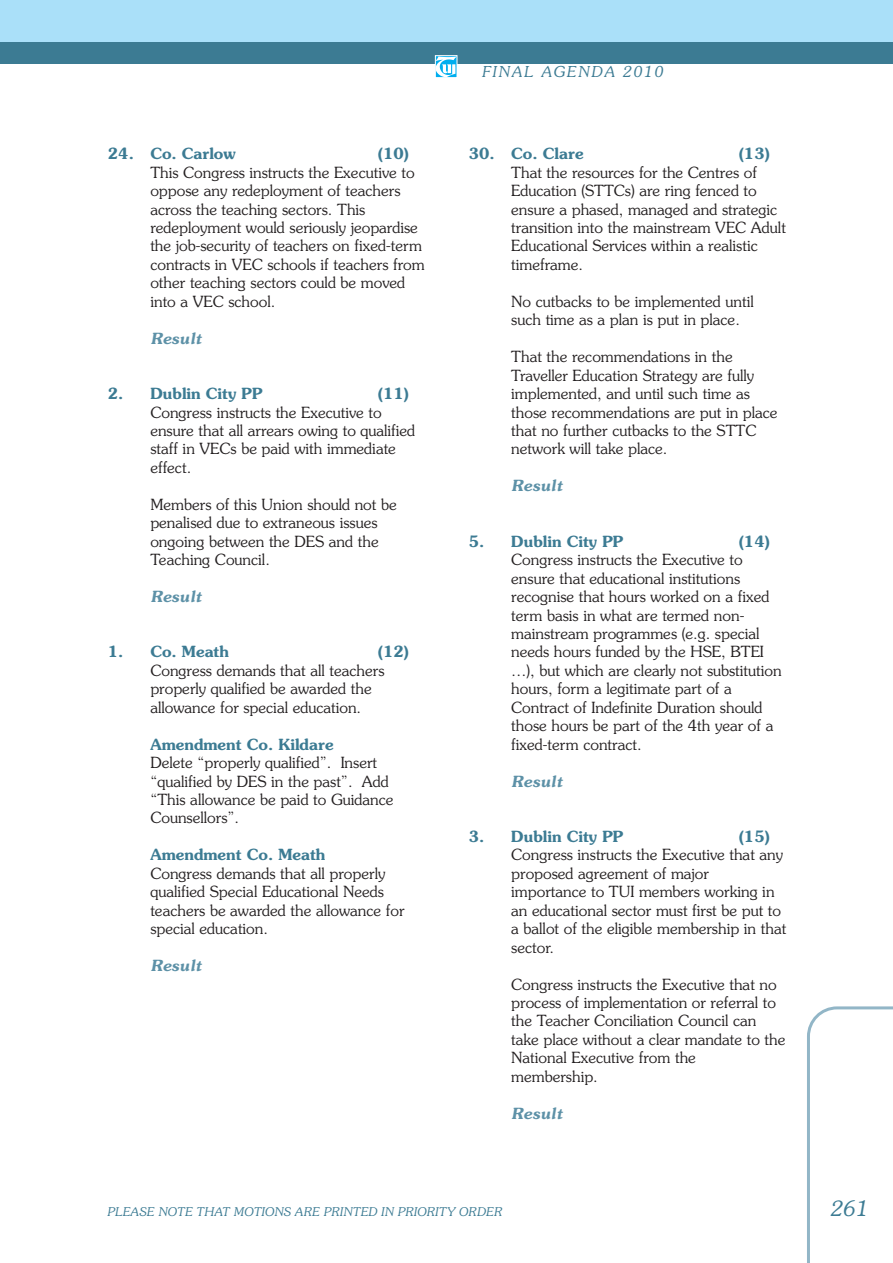
<style>
.page{position:relative;width:893px;height:1263px;background:#fff}
.page>*{position:absolute;margin:0;border:0;box-sizing:border-box;transform-origin:0 0}
.t1{font:italic 300 21px "Souvenir";color:#3c7b93}
.t2{font:300 15.3px/18.5px "Souvenir";color:#231f20}
.t3{font:600 15.3px "Souvenir";color:#3c7b93}
.t4{font:italic 600 15.3px "Souvenir";color:#5d91a7}
.t5{font:italic 300 15px "Souvenir";letter-spacing:.1em;color:#3c7b93}
.t6{font:italic 300 12px "Souvenir";color:#3c7b93}
</style>
<div class="page">
<div style="left:0;top:0;width:893px;height:53px;background:#aae0f9"></div>
<div style="left:0;top:43px;width:893px;height:21px;background:#3c7b93"></div>
<svg style="left:807px;top:1006px;width:86px;height:257px"></svg>
<img style="left:437px;top:57px;width:18px;height:19px">
<div style="left:435px;top:55px;width:22px;height:23px;border:1px solid #fff"></div>
<p class="t3" style="left:108px;top:145px;width:129px">24. Co. Carlow</p>
<p class="t3" style="left:378px;top:145px;width:33px">(10)</p>
<p class="t2" style="left:150px;top:163px;width:276px">This Congress instructs the Executive to oppose any redeployment of teachers across the teaching sectors. This redeployment would seriously jeopardise the job-security of teachers on fixed-term contracts in VEC schools if teachers from other teaching sectors could be moved into a VEC school.</p>
<p class="t4" style="left:150px;top:329px;width:53px">Result</p>
<p class="t3" style="left:108px;top:385px;width:156px">2. Dublin City PP</p>
<p class="t3" style="left:378px;top:385px;width:33px">(11)</p>
<p class="t2" style="left:150px;top:403px;width:266px">Congress instructs the Executive to ensure that all arrears owing to qualified staff in VECs be paid with immediate effect.</p>
<p class="t2" style="left:150px;top:495px;width:248px">Members of this Union should not be penalised due to extraneous issues ongoing between the DES and the<br>Teaching Council.</p>
<p class="t4" style="left:150px;top:588px;width:53px">Result</p>
<p class="t3" style="left:108px;top:643px;width:123px">1. Co. Meath</p>
<p class="t3" style="left:378px;top:643px;width:33px">(12)</p>
<p class="t2" style="left:150px;top:661px;width:236px">Congress demands that all teachers properly qualified be awarded the allowance for special education.</p>
<p class="t3" style="left:150px;top:735px;width:185px">Amendment Co. Kildare</p>
<p class="t2" style="left:150px;top:754px;width:245px">Delete “properly qualified”. Insert “qualified by DES in the past”. Add “This allowance be paid to Guidance<br>Counsellors”.</p>
<p class="t3" style="left:150px;top:846px;width:177px">Amendment Co. Meath</p>
<p class="t2" style="left:150px;top:864px;width:256px">Congress demands that all properly qualified Special Educational Needs teachers be awarded the allowance for special education.</p>
<p class="t4" style="left:150px;top:957px;width:53px">Result</p>
<p class="t5" style="left:482px;top:63px;width:183px">FINAL AGENDA 2010</p>
<p class="t3" style="left:469px;top:145px;width:116px">30. Co. Clare</p>
<p class="t3" style="left:739px;top:145px;width:33px">(13)</p>
<p class="t2" style="left:511px;top:163px;width:276px">That the resources for the Centres of Education (STTCs) are ring fenced to ensure a phased, managed and strategic transition into the mainstream VEC Adult Educational Services within a realistic timeframe.</p>
<p class="t2" style="left:511px;top:292px;width:244px">No cutbacks to be implemented until such time as a plan is put in place.</p>
<p class="t2" style="left:511px;top:348px;width:268px">That the recommendations in the Traveller Education Strategy are fully implemented, and until such time as those recommendations are put in place that no further cutbacks to the STTC network will take place.</p>
<p class="t4" style="left:511px;top:477px;width:53px">Result</p>
<p class="t3" style="left:469px;top:532px;width:156px">5. Dublin City PP</p>
<p class="t3" style="left:739px;top:532px;width:33px">(14)</p>
<p class="t2" style="left:511px;top:551px;width:272px">Congress instructs the Executive to ensure that educational institutions recognise that hours worked on a fixed term basis in what are termed non&shy;mainstream programmes (e.g. special needs hours funded by the HSE, BTEI …), but which are clearly not substitution hours, form a legitimate part of a Contract of Indefinite Duration should those hours be part of the 4th year of a fixed-term contract.</p>
<p class="t4" style="left:511px;top:772px;width:53px">Result</p>
<p class="t3" style="left:469px;top:828px;width:156px">3. Dublin City PP</p>
<p class="t3" style="left:739px;top:828px;width:33px">(15)</p>
<p class="t2" style="left:511px;top:846px;width:277px">Congress instructs the Executive that any proposed agreement of major importance to TUI members working in an educational sector must first be put to a ballot of the eligible membership in that sector.</p>
<p class="t2" style="left:511px;top:975px;width:276px">Congress instructs the Executive that no process of implementation or referral to the Teacher Conciliation Council can take place without a clear mandate to the National Executive from the membership.</p>
<p class="t4" style="left:511px;top:1104px;width:53px">Result</p>
<p class="t6" style="left:107px;top:1205px;width:397px">PLEASE NOTE THAT MOTIONS ARE PRINTED IN PRIORITY ORDER</p>
<h1 class="t1" style="left:830px;top:1196px;width:39px">261</h1>
</div>
